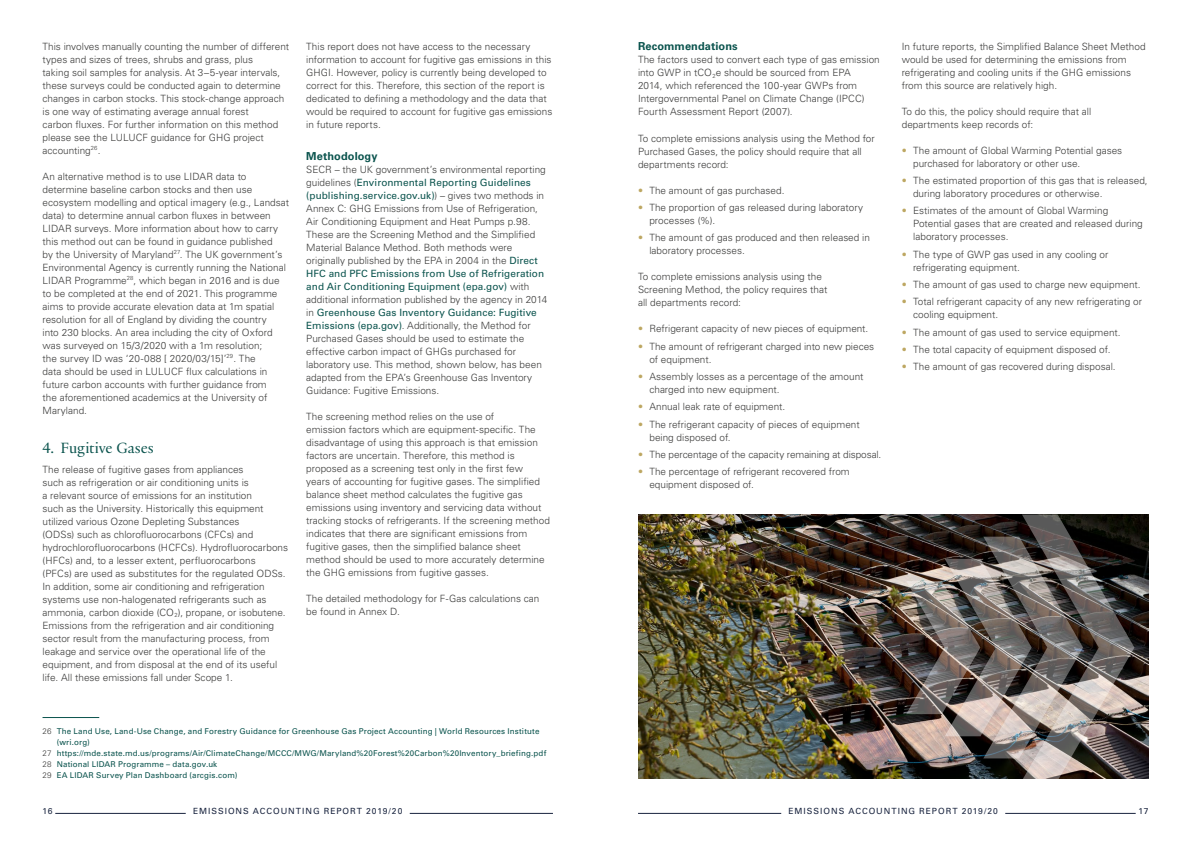
<style>
.page{position:relative;width:1191px;height:842px;background:#fff}
.page>*{position:absolute;margin:0;border:0;box-sizing:border-box;transform-origin:0 0}
.t1{font:16px "Practice";letter-spacing:-.005em;color:#0a534d}
.Lv4_Heading{font:700 11px "Univers LT Std";letter-spacing:.01em;color:#0a534d}
.Body_Copy{font:300 10px/13px "Univers LT Std";color:#3c3c3b}
.t2{font:8.5px "Univers LT Std";letter-spacing:.115em;color:#18233e}
.Footnote_text{font:8px/11px "Univers LT Std";letter-spacing:.015em;color:#0a534d}
.s1{font-weight:400;color:#0a534d}
.s2{font-weight:300;color:#3c3c3b}
.s3{color:#bda762}
</style>
<div class="page">
<hr style="left:410px;top:813px;width:143px;height:1px;background:#18233e">
<hr style="left:55px;top:813px;width:131px;height:1px;background:#18233e">
<hr style="left:638px;top:813px;width:143px;height:1px;background:#18233e">
<hr style="left:1005px;top:813px;width:130px;height:1px;background:#18233e">
<hr style="left:43px;top:717px;width:56px;height:1px;background:#0a534d">
<img style="left:638px;top:514px;width:510px;height:264px">
<img style="left:906px;top:514px;width:228px;height:265px">
<p class="Body_Copy" style="left:43px;top:40px;width:248px">This involves manually counting the number of different types and sizes of trees, shrubs and grass, plus<br>taking soil samples for analysis. At 3–5-year intervals, these surveys could be conducted again to determine changes in carbon stocks. This stock-change approach is one way of estimating average annual forest<br>carbon fluxes. For further information on this method please see the LULUCF guidance for GHG project accounting<sup>26</sup>.</p>
<p class="Body_Copy" style="left:43px;top:170px;width:248px">An alternative method is to use LIDAR data to determine baseline carbon stocks and then use ecosystem modelling and optical imagery (e.g., Landsat data) to determine annual carbon fluxes in between LIDAR surveys. More information about how to carry this method out can be found in guidance published<br>by the University of Maryland<sup>27</sup>. The UK government’s Environmental Agency is currently running the National LIDAR Programme<sup>28</sup>, which began in 2016 and is due to be completed at the end of 2021. This programme aims to provide accurate elevation data at 1m spatial resolution for all of England by dividing the country<br>into 230 blocks. An area including the city of Oxford was surveyed on 15/3/2020 with a 1m resolution;<br>the survey ID was ‘20-088 [ 2020/03/15]’<sup>29</sup>. The<br>data should be used in LULUCF flux calculations in future carbon accounts with further guidance from<br>the aforementioned academics at the University of Maryland.</p>
<p class="t1" style="left:43px;top:438px;width:113px">4. Fugitive Gases</p>
<p class="Body_Copy" style="left:43px;top:463px;width:247px">The release of fugitive gases from appliances<br>such as refrigeration or air conditioning units is<br>a relevant source of emissions for an institution<br>such as the University. Historically this equipment utilized various Ozone Depleting Substances<br>(ODSs) such as chlorofluorocarbons (CFCs) and hydrochlorofluorocarbons (HCFCs). Hydrofluorocarbons (HFCs) and, to a lesser extent, perfluorocarbons<br>(PFCs) are used as substitutes for the regulated ODSs.<br>In addition, some air conditioning and refrigeration systems use non-halogenated refrigerants such as ammonia, carbon dioxide (CO<sub>2</sub>), propane, or isobutene.<br>Emissions from the refrigeration and air conditioning sector result from the manufacturing process, from leakage and service over the operational life of the equipment, and from disposal at the end of its useful life. All these emissions fall under Scope 1.</p>
<p class="Body_Copy" style="left:306px;top:40px;width:248px">This report does not have access to the necessary information to account for fugitive gas emissions in this GHGI. However, policy is currently being developed to correct for this. Therefore, this section of the report is dedicated to defining a methodology and the data that would be required to account for fugitive gas emissions in future reports.</p>
<p class="Lv4_Heading" style="left:306px;top:150px;width:73px">Methodology</p>
<p class="Body_Copy" style="left:306px;top:163px;width:243px">SECR – the UK government’s environmental reporting guidelines (<span class="s1">Environmental Reporting Guidelines (publishing.service.gov.uk)</span>) – gives two methods in Annex C: GHG Emissions from Use of Refrigeration, Air Conditioning Equipment and Heat Pumps p.98.<br>These are the Screening Method and the Simplified Material Balance Method. Both methods were originally published by the EPA in 2004 in the <span class="s1">Direct HFC and PFC Emissions from Use of Refrigeration and Air Conditioning Equipment (epa.gov)</span> with additional information published by the agency in 2014 in <span class="s1">Greenhouse Gas Inventory Guidance: Fugitive Emissions (epa.gov)</span>. Additionally, the Method for Purchased Gases should be used to estimate the effective carbon impact of GHGs purchased for laboratory use. This method, shown below, has been adapted from the EPA’s Greenhouse Gas Inventory Guidance: Fugitive Emissions.</p>
<p class="Body_Copy" style="left:306px;top:410px;width:245px">The screening method relies on the use of<br>emission factors which are equipment-specific. The disadvantage of using this approach is that emission factors are uncertain. Therefore, this method is proposed as a screening test only in the first few<br>years of accounting for fugitive gases. The simplified balance sheet method calculates the fugitive gas emissions using inventory and servicing data without tracking stocks of refrigerants. If the screening method indicates that there are significant emissions from fugitive gases, then the simplified balance sheet method should be used to more accurately determine the GHG emissions from fugitive gasses.</p>
<p class="Body_Copy" style="left:306px;top:592px;width:235px">The detailed methodology for F-Gas calculations can be found in Annex D.</p>
<p class="Footnote_text" style="left:57px;top:726px;width:484px;text-indent:-14px"><span class="s2">26</span> The Land Use, Land-Use Change, and Forestry Guidance for Greenhouse Gas Project Accounting | World Resources Institute (wri.org)</p>
<p class="Footnote_text" style="left:43px;top:748px;width:505px"><span class="s2">27</span> https://mde.state.md.us/programs/Air/ClimateChange/MCCC/MWG/Maryland%20Forest%20Carbon%20Inventory_briefing.pdf</p>
<p class="Footnote_text" style="left:43px;top:759px;width:176px"><span class="s2">28</span> National LIDAR Programme – data.gov.uk</p>
<p class="Footnote_text" style="left:43px;top:770px;width:196px"><span class="s2">29</span> EA LIDAR Survey Plan Dashboard (arcgis.com)</p>
<p class="Lv4_Heading" style="left:638px;top:40px;width:101px">Recommendations</p>
<p class="Body_Copy" style="left:638px;top:53px;width:243px">The factors used to convert each type of gas emission into GWP in tCO<sub>2</sub>e should be sourced from EPA<br>2014, which referenced the 100-year GWPs from Intergovernmental Panel on Climate Change (IPCC)<br>Fourth Assessment Report (2007).</p>
<p class="Body_Copy" style="left:638px;top:131px;width:238px">To complete emissions analysis using the Method for<br>Purchased Gases, the policy should require that all departments record:</p>
<p class="Body_Copy" style="left:638px;top:183px;width:148px"><span class="s3">•</span> The amount of gas purchased.</p>
<p class="Body_Copy" style="left:649px;top:201px;width:215px;text-indent:-11px"><span class="s3">•</span> The proportion of gas released during laboratory processes (%).</p>
<p class="Body_Copy" style="left:649px;top:231px;width:222px;text-indent:-11px"><span class="s3">•</span> The amount of gas produced and then released in laboratory processes.</p>
<p class="Body_Copy" style="left:638px;top:270px;width:191px">To complete emissions analysis using the<br>Screening Method, the policy requires that all departments record:</p>
<p class="Body_Copy" style="left:638px;top:322px;width:232px"><span class="s3">•</span> Refrigerant capacity of new pieces of equipment.</p>
<p class="Body_Copy" style="left:649px;top:339px;width:226px;text-indent:-11px"><span class="s3">•</span> The amount of refrigerant charged into new pieces of equipment.</p>
<p class="Body_Copy" style="left:649px;top:370px;width:215px;text-indent:-11px"><span class="s3">•</span> Assembly losses as a percentage of the amount charged into new equipment.</p>
<p class="Body_Copy" style="left:638px;top:400px;width:149px"><span class="s3">•</span> Annual leak rate of equipment.</p>
<p class="Body_Copy" style="left:649px;top:417px;width:212px;text-indent:-11px"><span class="s3">•</span> The refrigerant capacity of pieces of equipment being disposed of.</p>
<p class="Body_Copy" style="left:638px;top:448px;width:245px"><span class="s3">•</span> The percentage of the capacity remaining at disposal.</p>
<p class="Body_Copy" style="left:649px;top:465px;width:202px;text-indent:-11px"><span class="s3">•</span> The percentage of refrigerant recovered from equipment disposed of.</p>
<p class="Body_Copy" style="left:901px;top:40px;width:245px">In future reports, the Simplified Balance Sheet Method would be used for determining the emissions from refrigerating and cooling units if the GHG emissions from this source are relatively high.</p>
<p class="Body_Copy" style="left:901px;top:105px;width:191px">To do this, the policy should require that all departments keep records of:</p>
<p class="Body_Copy" style="left:913px;top:144px;width:211px;text-indent:-11px"><span class="s3">•</span> The amount of Global Warming Potential gases purchased for laboratory or other use.</p>
<p class="Body_Copy" style="left:913px;top:174px;width:236px;text-indent:-11px"><span class="s3">•</span> The estimated proportion of this gas that is released, during laboratory procedures or otherwise.</p>
<p class="Body_Copy" style="left:913px;top:204px;width:231px;text-indent:-11px"><span class="s3">•</span> Estimates of the amount of Global Warming<br>Potential gases that are created and released during laboratory processes.</p>
<p class="Body_Copy" style="left:913px;top:248px;width:197px;text-indent:-11px"><span class="s3">•</span> The type of GWP gas used in any cooling or refrigerating equipment.</p>
<p class="Body_Copy" style="left:901px;top:278px;width:240px"><span class="s3">•</span> The amount of gas used to charge new equipment.</p>
<p class="Body_Copy" style="left:913px;top:295px;width:230px;text-indent:-11px"><span class="s3">•</span> Total refrigerant capacity of any new refrigerating or cooling equipment.</p>
<p class="Body_Copy" style="left:901px;top:326px;width:220px"><span class="s3">•</span> The amount of gas used to service equipment.</p>
<p class="Body_Copy" style="left:901px;top:343px;width:210px"><span class="s3">•</span> The total capacity of equipment disposed of.</p>
<p class="Body_Copy" style="left:901px;top:360px;width:215px"><span class="s3">•</span> The amount of gas recovered during disposal.</p>
<p class="t2" style="left:43px;top:805px;width:12px">16</p>
<p class="t2" style="left:193px;top:805px;width:211px">EMISSIONS ACCOUNTING REPORT 2019/20</p>
<p class="t2" style="left:788px;top:805px;width:211px">EMISSIONS ACCOUNTING REPORT 2019/20</p>
<p class="t2" style="left:1138px;top:805px;width:12px">17</p>
</div>
